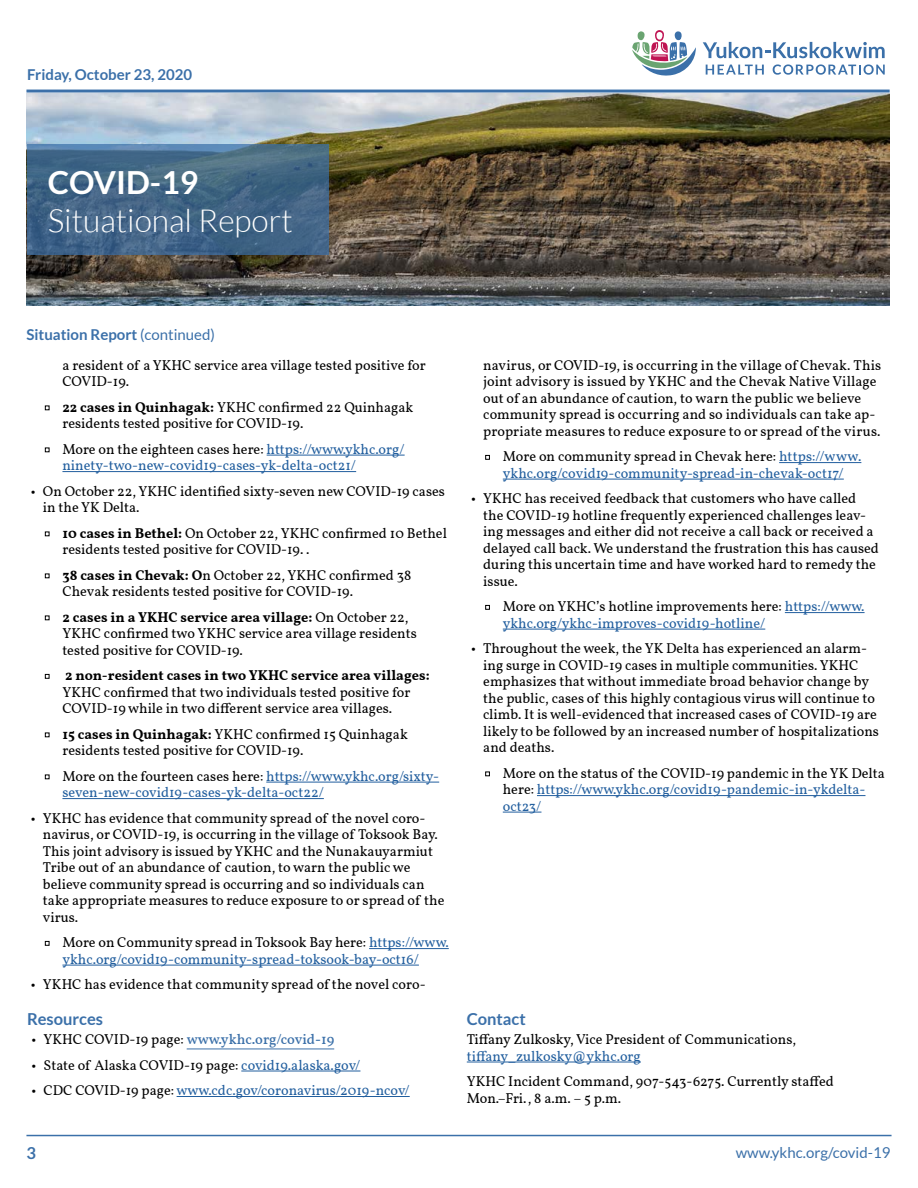
<style>
.page{position:relative;width:918px;height:1188px;background:#fff}
.page>*{position:absolute;margin:0;border:0;box-sizing:border-box;transform-origin:0 0}
.t1{font:300 31.8px "Lato";color:#fff}
.t2{font:700 31.8px "Lato";color:#fff}
.t3{font:700 16.5px "Lato";color:#3b70a9}
.t4{font:700 15px "Lato";color:#3b70a9}
.t5{font:15px "Lato";color:#3b70a9}
.t6{font:14.25px/16.5px "Vollkorn";color:#000}
.t7{font:14.25px/16.5px "Vollkorn";color:#215e9e}
.t8{font:500 14.25px "Vollkorn";color:#3b70a9}
.s1{font-weight:400}
.s2{font-family:"Garamond Premr Pro";font-size:17.25px}
.s3{font-weight:700}
.s4{font-family:"Garamond Premr Pro";font-size:17.25px;color:#000}
.s5{color:#000}
.s6{font-weight:400;color:#000}
.s7{color:#215e9e}
</style>
<div class="page">
<img style="left:26px;top:93px;width:864px;height:212px">
<svg style="left:27px;top:145px;width:301px;height:110px;background:#436787"></svg>
<hr style="left:26px;top:90px;width:864px;height:3px;background:#3b70a9">
<hr style="left:26px;top:1135px;width:866px;height:1px;background:#3b70a9">
<svg style="left:703px;top:42px;width:182px;height:16px"></svg>
<svg style="left:706px;top:65px;width:58px;height:10px"></svg>
<svg style="left:773px;top:64px;width:112px;height:11px"></svg>
<svg style="left:632px;top:30px;width:64px;height:46px"></svg>
<hr style="left:267px;top:455px;width:138px;height:1px;background:#215e9e">
<hr style="left:62px;top:471px;width:294px;height:1px;background:#215e9e">
<hr style="left:266px;top:782px;width:173px;height:1px;background:#215e9e">
<hr style="left:62px;top:798px;width:262px;height:1px;background:#215e9e">
<hr style="left:369px;top:948px;width:80px;height:1px;background:#215e9e">
<hr style="left:62px;top:965px;width:357px;height:1px;background:#215e9e">
<hr style="left:779px;top:462px;width:82px;height:1px;background:#215e9e">
<hr style="left:503px;top:479px;width:341px;height:1px;background:#215e9e">
<hr style="left:785px;top:612px;width:80px;height:1px;background:#215e9e">
<hr style="left:503px;top:629px;width:262px;height:1px;background:#215e9e">
<hr style="left:537px;top:795px;width:328px;height:1px;background:#215e9e">
<hr style="left:503px;top:812px;width:38px;height:1px;background:#215e9e">
<hr style="left:187px;top:1049px;width:147px;height:1px;background:#3b70a9">
<hr style="left:241px;top:1071px;width:119px;height:1px;background:#215e9e">
<hr style="left:177px;top:1096px;width:233px;height:1px;background:#215e9e">
<hr style="left:467px;top:1062px;width:174px;height:1px;background:#215e9e">
<p class="t4" style="left:27px;top:66px;width:167px">Friday, October 23, 2020</p>
<h1 class="t2" style="left:48px;top:164px;width:152px">COVID-19</h1>
<h1 class="t1" style="left:48px;top:203px;width:247px">Situational Report</h1>
<p class="t4" style="left:26px;top:326px;width:190px">Situation Report <span class="s1">(continued)</span></p>
<p class="t6" style="left:62px;top:356px;width:365px">a resident of a YKHC service area village tested positive for<br>COVID-19.</p>
<p class="t6" style="left:62px;top:398px;width:352px;text-indent:-18px"><span class="s2">■</span> <span class="s3">22 cases in Quinhagak:</span> YKHC confirmed 22 Quinhagak residents tested positive for COVID-19.</p>
<p class="t7" style="left:62px;top:440px;width:344px;text-indent:-18px"><span class="s4">■</span> <span class="s5">More on the eighteen cases here:</span> https://www.ykhc.org/ ninety-two-new-covid19-cases-yk-delta-oct21/</p>
<p class="t6" style="left:43px;top:482px;width:404px;text-indent:-12px">• On October 22, YKHC identified sixty-seven new COVID-19 cases in the YK Delta.</p>
<p class="t6" style="left:62px;top:524px;width:386px;text-indent:-18px"><span class="s2">■</span> <span class="s3">10 cases in Bethel:</span> On October 22, YKHC confirmed 10 Bethel residents tested positive for COVID-19. .</p>
<p class="t6" style="left:62px;top:566px;width:350px;text-indent:-18px"><span class="s2">■</span> <span class="s3">38 cases in Chevak: O</span>n October 22, YKHC confirmed 38<br>Chevak residents tested positive for COVID-19.</p>
<p class="t6" style="left:62px;top:608px;width:356px;text-indent:-18px"><span class="s2">■</span> <span class="s3">2 cases in a YKHC service area village:</span> On October 22,<br>YKHC confirmed two YKHC service area village residents tested positive for COVID-19.</p>
<p class="t6" style="left:62px;top:667px;width:369px;text-indent:-18px"><span class="s2">■</span> <span class="s3">2 non-resident cases in two YKHC service area villages:<br></span>YKHC confirmed that two individuals tested positive for<br>COVID-19 while in two different service area villages.</p>
<p class="t6" style="left:62px;top:725px;width:347px;text-indent:-18px"><span class="s2">■</span> <span class="s3">15 cases in Quinhagak:</span> YKHC confirmed 15 Quinhagak residents tested positive for COVID-19.</p>
<p class="t7" style="left:62px;top:767px;width:378px;text-indent:-18px"><span class="s4">■</span> <span class="s5">More on the fourteen cases here:</span> https://www.ykhc.org/sixty&shy;seven-new-covid19-cases-yk-delta-oct22/</p>
<p class="t6" style="left:43px;top:809px;width:403px;text-indent:-12px">• YKHC has evidence that community spread of the novel coro&shy;navirus, or COVID-19, is occurring in the village of Toksook Bay.<br>This joint advisory is issued by YKHC and the Nunakauyarmiut Tribe out of an abundance of caution, to warn the public we believe community spread is occurring and so individuals can take appropriate measures to reduce exposure to or spread of the virus.</p>
<p class="t7" style="left:62px;top:934px;width:388px;text-indent:-18px"><span class="s4">■</span> <span class="s5">More on Community spread in Toksook Bay here:</span> https://www. ykhc.org/covid19-community-spread-toksook-bay-oct16/</p>
<p class="t6" style="left:31px;top:976px;width:396px">• YKHC has evidence that community spread of the novel coro-</p>
<p class="t3" style="left:27px;top:1009px;width:78px">Resources</p>
<p class="t8" style="left:32px;top:1029px;width:304px"><span class="s6">• YKHC COVID-19 page:</span> www.ykhc.org/covid-19</p>
<p class="t6" style="left:32px;top:1056px;width:330px">• State of Alaska COVID-19 page: <span class="s7">covid19.alaska.gov/</span></p>
<p class="t7" style="left:32px;top:1081px;width:380px"><span class="s5">• CDC COVID-19 page:</span> www.cdc.gov/coronavirus/2019-ncov/</p>
<p class="t6" style="left:483px;top:356px;width:399px">navirus, or COVID-19, is occurring in the village of Chevak. This joint advisory is issued by YKHC and the Chevak Native Village out of an abundance of caution, to warn the public we believe community spread is occurring and so individuals can take ap&shy;propriate measures to reduce exposure to or spread of the virus.</p>
<p class="t7" style="left:485px;top:448px;width:378px;text-align:center"><span class="s4">■</span> <span class="s5">More on community spread in Chevak here:</span> https://www. ykhc.org/covid19-community-spread-in-chevak-oct17/</p>
<p class="t6" style="left:483px;top:490px;width:397px;text-indent:-12px">• YKHC has received feedback that customers who have called the COVID-19 hotline frequently experienced challenges leav&shy;ing messages and either did not receive a call back or received a delayed call back. We understand the frustration this has caused during this uncertain time and have worked hard to remedy the issue.</p>
<p class="t7" style="left:503px;top:598px;width:363px;text-indent:-18px"><span class="s4">■</span> <span class="s5">More on YKHC’s hotline improvements here:</span> https://www. ykhc.org/ykhc-improves-covid19-hotline/</p>
<p class="t6" style="left:483px;top:640px;width:397px;text-indent:-12px">• Throughout the week, the YK Delta has experienced an alarm&shy;ing surge in COVID-19 cases in multiple communities. YKHC emphasizes that without immediate broad behavior change by the public, cases of this highly contagious virus will continue to climb. It is well-evidenced that increased cases of COVID-19 are likely to be followed by an increased number of hospitalizations and deaths.</p>
<p class="t7" style="left:503px;top:764px;width:384px;text-indent:-18px"><span class="s4">■</span> <span class="s5">More on the status of the COVID-19 pandemic in the YK Delta here:</span> https://www.ykhc.org/covid19-pandemic-in-ykdelta&shy;oct23/</p>
<p class="t3" style="left:467px;top:1009px;width:61px">Contact</p>
<p class="t6" style="left:467px;top:1030px;width:331px">Tiffany Zulkosky, Vice President of Communications,</p>
<p class="t7" style="left:467px;top:1047px;width:176px">tiffany_zulkosky@ykhc.org</p>
<p class="t6" style="left:467px;top:1072px;width:369px">YKHC Incident Command, 907-543-6275. Currently staffed<br>Mon.–Fri., 8 a.m. – 5 p.m.</p>
<p class="t3" style="left:26px;top:1144px;width:11px">3</p>
<p class="t5" style="left:736px;top:1144px;width:156px">www.ykhc.org/covid-19</p>
</div>
